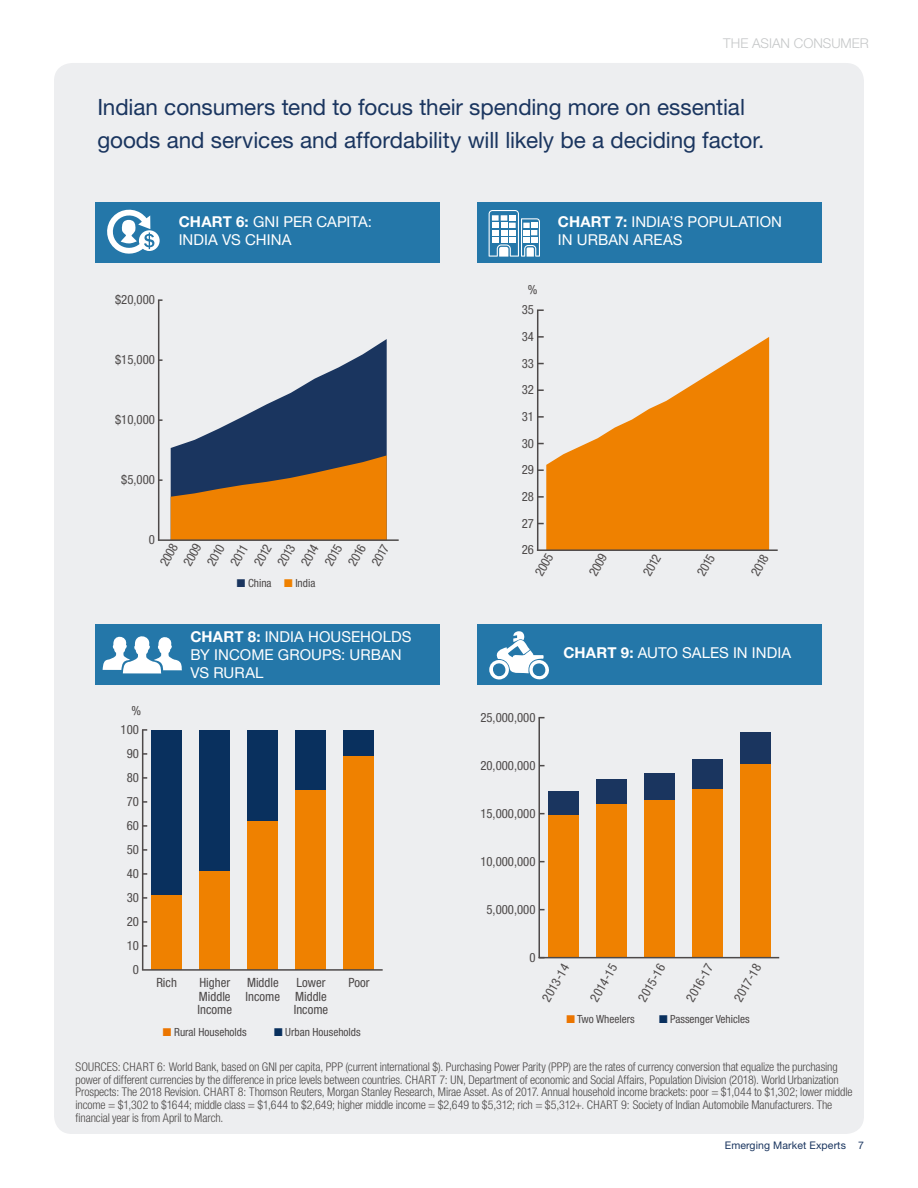
<style>
.page{position:relative;width:918px;height:1188px;background:#fff}
.page>*{position:absolute;margin:0;border:0;box-sizing:border-box;transform-origin:0 0}
.t1{font:22.5px/33px "Helvetica Neue LT Std";letter-spacing:-.005em;color:#1a355f}
.t2{font:15px/18px "Helvetica Neue LT Std";letter-spacing:.005em;color:#fff}
.t3{font:300 13.5px "Helvetica Neue LT Std";color:#c5c7c8}
.t4{font:condensed 12.75px/13.5px "Helvetica Neue LT Std";color:#4d4949}
.t5{font:300 condensed 12px/12.8px "Helvetica Neue LT Std";letter-spacing:-.01em;color:#4c4948}
.t6{font:condensed 11.25px "Helvetica Neue LT Std";color:#4d4949}
.t7{font:10.5px "Helvetica Neue LT Std";letter-spacing:.01em;color:#1a355f}
.s1{font-weight:700}
.s2{color:#1a355f}
.s3{color:#ef8100}
.s4{color:#eb7500}
.s5{color:#09305e}
</style>
<div class="page">
<div style="left:54px;top:63px;width:810px;height:1071px;background:#edeef0;border-radius:18px"></div>
<hr style="left:142px;top:730px;width:1px;height:240px;background:#4d4949">
<div style="left:151px;top:730px;width:31px;height:166px;background:#09305e"></div>
<div style="left:199px;top:730px;width:31px;height:142px;background:#09305e"></div>
<div style="left:247px;top:730px;width:31px;height:91px;background:#09305e"></div>
<div style="left:295px;top:730px;width:31px;height:60px;background:#09305e"></div>
<div style="left:343px;top:730px;width:31px;height:26px;background:#09305e"></div>
<div style="left:151px;top:896px;width:31px;height:74px;background:#ef8100"></div>
<div style="left:199px;top:872px;width:31px;height:98px;background:#ef8100"></div>
<div style="left:247px;top:821px;width:31px;height:149px;background:#ef8100"></div>
<div style="left:295px;top:790px;width:31px;height:180px;background:#ef8100"></div>
<div style="left:343px;top:756px;width:31px;height:214px;background:#ef8100"></div>
<hr style="left:142px;top:969px;width:241px;height:2px;background:#4d4949">
<hr style="left:538px;top:718px;width:2px;height:240px;background:#4d4949">
<div style="left:548px;top:791px;width:31px;height:25px;background:#1a355f"></div>
<div style="left:596px;top:779px;width:31px;height:25px;background:#1a355f"></div>
<div style="left:644px;top:773px;width:31px;height:27px;background:#1a355f"></div>
<div style="left:692px;top:760px;width:31px;height:29px;background:#1a355f"></div>
<div style="left:740px;top:732px;width:31px;height:32px;background:#1a355f"></div>
<div style="left:548px;top:816px;width:31px;height:142px;background:#ef8100"></div>
<div style="left:596px;top:804px;width:31px;height:154px;background:#ef8100"></div>
<div style="left:644px;top:800px;width:31px;height:158px;background:#ef8100"></div>
<div style="left:692px;top:789px;width:31px;height:169px;background:#ef8100"></div>
<div style="left:740px;top:764px;width:31px;height:194px;background:#ef8100"></div>
<hr style="left:538px;top:957px;width:241px;height:1px;background:#4d4949">
<svg style="left:171px;top:339px;width:216px;height:200px"></svg>
<hr style="left:158px;top:539px;width:241px;height:2px;background:#4d4949">
<hr style="left:158px;top:300px;width:1px;height:240px;background:#4d4949">
<svg style="left:546px;top:337px;width:223px;height:212px;fill:#ef8100"></svg>
<hr style="left:537px;top:549px;width:241px;height:2px;background:#4d4949">
<hr style="left:537px;top:310px;width:1px;height:240px;background:#4d4949">
<svg style="left:538px;top:496px;width:6px;height:2px"></svg>
<svg style="left:538px;top:469px;width:6px;height:2px"></svg>
<svg style="left:538px;top:416px;width:6px;height:2px"></svg>
<svg style="left:538px;top:389px;width:6px;height:2px"></svg>
<svg style="left:538px;top:336px;width:6px;height:2px"></svg>
<svg style="left:537px;top:309px;width:7px;height:2px"></svg>
<div style="left:95px;top:202px;width:345px;height:61px;background:#2477a9"></div>
<div style="left:95px;top:625px;width:345px;height:60px;background:#2477a9"></div>
<div style="left:478px;top:625px;width:344px;height:60px;background:#2477a9"></div>
<div style="left:478px;top:202px;width:344px;height:61px;background:#2477a9"></div>
<svg style="left:103px;top:636px;width:79px;height:38px"></svg>
<svg style="left:107px;top:209px;width:53px;height:45px"></svg>
<svg style="left:489px;top:631px;width:60px;height:49px"></svg>
<svg style="left:489px;top:210px;width:51px;height:47px"></svg>
<p class="t3" style="left:723px;top:35px;width:147px">THE ASIAN CONSUMER</p>
<h1 class="t1" style="left:97px;top:90px;width:669px">Indian consumers tend to focus their spending more on essential goods and services and affordability will likely be a deciding factor.</h1>
<p class="t4" style="left:115px;top:293px;width:41px">$20,000</p>
<p class="t4" style="left:115px;top:353px;width:41px">$15,000</p>
<p class="t4" style="left:115px;top:413px;width:41px">$10,000</p>
<p class="t4" style="left:121px;top:473px;width:35px">$5,000</p>
<p class="t2" style="left:179px;top:213px;width:195px"><span class="s1">CHART 6:</span> GNI PER CAPITA:<br>INDIA VS CHINA</p>
<p class="t4" style="left:149px;top:533px;width:8px">0</p>
<p class="t4" style="left:181px;top:561px;width:24px;rotate:-60deg">2009</p>
<p class="t4" style="left:204px;top:561px;width:24px;rotate:-60deg">2010</p>
<p class="t4" style="left:228px;top:561px;width:24px;rotate:-60deg">2011</p>
<p class="t4" style="left:251px;top:561px;width:24px;rotate:-60deg">2012</p>
<p class="t4" style="left:275px;top:561px;width:24px;rotate:-60deg">2013</p>
<p class="t4" style="left:298px;top:561px;width:24px;rotate:-60deg">2014</p>
<p class="t4" style="left:322px;top:561px;width:24px;rotate:-60deg">2015</p>
<p class="t4" style="left:345px;top:561px;width:24px;rotate:-60deg">2016</p>
<p class="t4" style="left:369px;top:561px;width:24px;rotate:-60deg">2017</p>
<p class="t4" style="left:157px;top:561px;width:24px;rotate:-60deg">2008</p>
<p class="t6" style="left:237px;top:577px;width:80px"><span class="s2">■</span> China <span class="s3">■</span> India</p>
<p class="t4" style="left:132px;top:704px;width:11px">%</p>
<p class="t4" style="left:121px;top:723px;width:20px">100</p>
<p class="t4" style="left:127px;top:747px;width:14px">90</p>
<p class="t4" style="left:127px;top:771px;width:14px">80</p>
<p class="t4" style="left:127px;top:795px;width:14px">70</p>
<p class="t4" style="left:127px;top:819px;width:14px">60</p>
<p class="t4" style="left:127px;top:843px;width:14px">50</p>
<p class="t4" style="left:127px;top:867px;width:14px">40</p>
<p class="t4" style="left:127px;top:891px;width:14px">30</p>
<p class="t4" style="left:127px;top:915px;width:14px">20</p>
<p class="t4" style="left:127px;top:939px;width:14px">10</p>
<p class="t4" style="left:133px;top:963px;width:8px">0</p>
<p class="t2" style="left:190px;top:628px;width:223px"><span class="s1">CHART 8:</span> INDIA HOUSEHOLDS<br>BY INCOME GROUPS: URBAN<br>VS RURAL</p>
<p class="t4" style="left:156px;top:976px;width:22px">Rich</p>
<p class="t4" style="left:198px;top:976px;width:36px">Higher<br>Middle<br>Income</p>
<p class="t4" style="left:246px;top:976px;width:36px">Middle<br>Income</p>
<p class="t4" style="left:294px;top:976px;width:36px">Lower<br>Middle<br>Income</p>
<p class="t4" style="left:349px;top:976px;width:22px">Poor</p>
<p class="t6" style="left:163px;top:1026px;width:85px"><span class="s4">■</span> Rural Households</p>
<p class="t6" style="left:274px;top:1026px;width:88px"><span class="s5">■</span> Urban Households</p>
<p class="t4" style="left:528px;top:283px;width:11px">%</p>
<p class="t4" style="left:522px;top:303px;width:14px">35</p>
<p class="t4" style="left:522px;top:330px;width:14px">34</p>
<p class="t4" style="left:522px;top:356px;width:14px">33</p>
<p class="t4" style="left:522px;top:383px;width:14px">32</p>
<p class="t4" style="left:522px;top:410px;width:14px">31</p>
<p class="t4" style="left:522px;top:436px;width:14px">30</p>
<p class="t4" style="left:522px;top:463px;width:14px">29</p>
<p class="t4" style="left:522px;top:490px;width:14px">28</p>
<p class="t4" style="left:522px;top:516px;width:14px">27</p>
<p class="t2" style="left:558px;top:213px;width:226px"><span class="s1">CHART 7:</span> INDIA’S POPULATION<br>IN URBAN AREAS</p>
<p class="t4" style="left:522px;top:543px;width:14px">26</p>
<p class="t4" style="left:532px;top:571px;width:24px;rotate:-60deg">2005</p>
<p class="t4" style="left:586px;top:571px;width:24px;rotate:-60deg">2009</p>
<p class="t4" style="left:640px;top:571px;width:24px;rotate:-60deg">2012</p>
<p class="t4" style="left:694px;top:571px;width:24px;rotate:-60deg">2015</p>
<p class="t4" style="left:748px;top:571px;width:24px;rotate:-60deg">2018</p>
<p class="t4" style="left:480px;top:711px;width:57px">25,000,000</p>
<p class="t4" style="left:480px;top:759px;width:57px">20,000,000</p>
<p class="t4" style="left:480px;top:807px;width:57px">15,000,000</p>
<p class="t4" style="left:480px;top:855px;width:57px">10,000,000</p>
<p class="t4" style="left:487px;top:903px;width:50px">5,000,000</p>
<p class="t2" style="left:563px;top:644px;width:229px"><span class="s1">CHART 9:</span> AUTO SALES IN INDIA</p>
<p class="t4" style="left:529px;top:951px;width:8px">0</p>
<p class="t4" style="left:540px;top:997px;width:43px;rotate:-60deg">2013-14</p>
<p class="t4" style="left:587px;top:997px;width:43px;rotate:-60deg">2014-15</p>
<p class="t4" style="left:635px;top:997px;width:43px;rotate:-60deg">2015-16</p>
<p class="t4" style="left:683px;top:997px;width:43px;rotate:-60deg">2016-17</p>
<p class="t4" style="left:731px;top:997px;width:43px;rotate:-60deg">2017-18</p>
<p class="t6" style="left:566px;top:1012px;width:70px"><span class="s4">■</span> Two Wheelers</p>
<p class="t6" style="left:659px;top:1012px;width:92px"><span class="s5">■</span> Passenger Vehicles</p>
<p class="t5" style="left:76px;top:1060px;width:778px">SOURCES: CHART 6: World Bank, based on GNI per capita, PPP (current international $). Purchasing Power Parity (PPP) are the rates of currency conversion that equalize the purchasing power of different currencies by the difference in price levels between countries. CHART 7: UN, Department of economic and Social Affairs, Population Division (2018). World Urbanization Prospects: The 2018 Revision. CHART 8: Thomson Reuters, Morgan Stanley Research, Mirae Asset. As of 2017. Annual household income brackets: poor = $1,044 to $1,302; lower middle income = $1,302 to $1644; middle class = $1,644 to $2,649; higher middle income = $2,649 to $5,312; rich = $5,312+. CHART 9: Society of Indian Automobile Manufacturers. The financial year is from April to March.</p>
<p class="t7" style="left:725px;top:1139px;width:141px">Emerging Market Experts 7</p>
</div>
